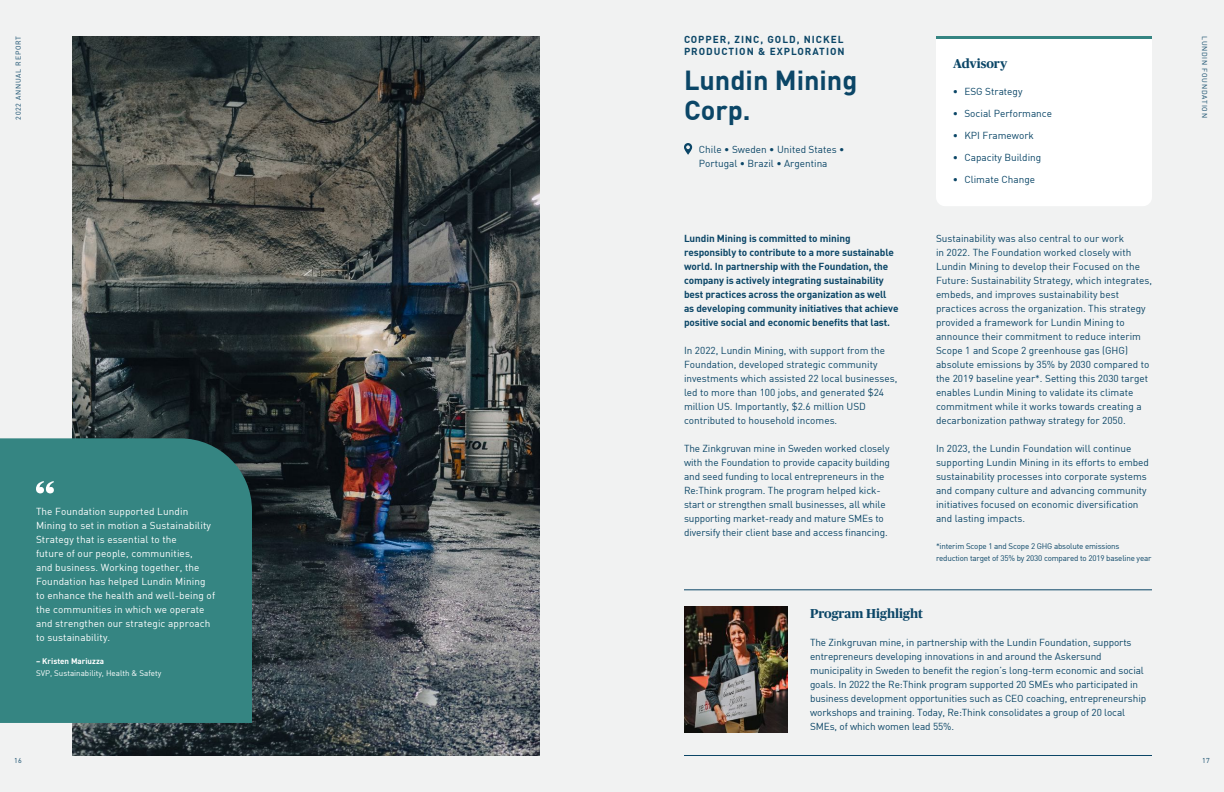
<style>
.page{position:relative;width:1224px;height:792px;background:#f1f2f2}
.page>*{position:absolute;margin:0;border:0;box-sizing:border-box;transform-origin:0 0}
.t1{font:700 27px/30px "DIN Pro";color:#0b4667}
.t2{font:700 13px "Publico Headline Web";color:#0b4667}
.t3{font:10px/14px "DIN";color:#0b4667}
.t4{font:10px/14px "DIN";letter-spacing:.01em;color:#fff}
.t5{font:10px/14px "DIN Bold";letter-spacing:-.01em;color:#0b4667}
.t6{font:700 10px/12px "DIN Pro";letter-spacing:.1em;color:#0b4667}
.t7{font:8px/12px "DIN";letter-spacing:-.02em;color:#0b4667}
.t8{font:8px "DIN";color:#fff}
.t9{font:8px "DIN Bold";color:#fff}
.t10{font:7px "DIN";letter-spacing:.1em;color:#0b4667}
</style>
<div class="page">
<img style="left:72px;top:36px;width:468px;height:720px">
<svg style="left:684px;top:143px;width:8px;height:12px"></svg>
<div style="left:936px;top:39px;width:216px;height:167px;background:#fff"></div>
<hr style="left:936px;top:36px;width:216px;height:3px;background:#358582">
<div style="left:0;top:438px;width:252px;height:285px;background:#358582"></div>
<svg style="left:36px;top:481px;width:18px;height:12px"></svg>
<hr style="left:684px;top:589px;width:468px;height:1px;background:#0b4667">
<hr style="left:684px;top:755px;width:468px;height:1px;background:#0b4667">
<img style="left:684px;top:607px;width:104px;height:126px">
<p class="t10" style="left:14px;top:120px;width:85px;rotate:-90deg">2022 ANNUAL REPORT</p>
<p class="t10" style="left:1209px;top:36px;width:83px;rotate:90deg">LUNDIN FOUNDATION</p>
<p class="t6" style="left:684px;top:33px;width:162px">COPPER, ZINC, GOLD, NICKEL<br>PRODUCTION &amp; EXPLORATION</p>
<h1 class="t1" style="left:684px;top:64px;width:175px">Lundin Mining<br>Corp.</h1>
<h2 class="t2" style="left:953px;top:58px;width:56px">Advisory</h2>
<p class="t3" style="left:964px;top:84px;width:60px">ESG Strategy</p>
<p class="t3" style="left:964px;top:106px;width:89px">Social Performance</p>
<p class="t3" style="left:964px;top:128px;width:71px">KPI Framework</p>
<p class="t3" style="left:964px;top:150px;width:78px">Capacity Building</p>
<p class="t3" style="left:964px;top:172px;width:72px">Climate Change</p>
<p class="t3" style="left:953px;top:84px;width:7px">•</p>
<p class="t3" style="left:953px;top:106px;width:7px">•</p>
<p class="t3" style="left:953px;top:128px;width:7px">•</p>
<p class="t3" style="left:953px;top:150px;width:7px">•</p>
<p class="t3" style="left:953px;top:172px;width:7px">•</p>
<p class="t3" style="left:699px;top:142px;width:147px">Chile • Sweden • United States •<br>Portugal • Brazil • Argentina</p>
<p class="t4" style="left:36px;top:504px;width:181px">The Foundation supported Lundin Mining to set in motion a Sustainability Strategy that is essential to the<br>future of our people, communities,<br>and business. Working together, the Foundation has helped Lundin Mining to enhance the health and well-being of the communities in which we operate and strengthen our strategic approach to sustainability.</p>
<p class="t9" style="left:36px;top:656px;width:70px">– Kristen Mariuzza</p>
<p class="t8" style="left:36px;top:668px;width:127px">SVP, Sustainability, Health &amp; Safety</p>
<p class="t10" style="left:14px;top:756px;width:9px">16</p>
<p class="t5" style="left:684px;top:231px;width:216px">Lundin Mining is committed to mining responsibly to contribute to a more sustainable world. In partnership with the Foundation, the company is actively integrating sustainability best practices across the organization as well as developing community initiatives that achieve positive social and economic benefits that last.</p>
<p class="t3" style="left:684px;top:344px;width:215px">In 2022, Lundin Mining, with support from the Foundation, developed strategic community investments which assisted 22 local businesses, led to more than 100 jobs, and generated $24 million US. Importantly, $2.6 million USD contributed to household incomes.</p>
<p class="t3" style="left:684px;top:442px;width:208px">The Zinkgruvan mine in Sweden worked closely with the Foundation to provide capacity building and seed funding to local entrepreneurs in the Re:Think program. The program helped kick&shy;start or strengthen small businesses, all while supporting market-ready and mature SMEs to diversify their client base and access financing.</p>
<p class="t3" style="left:936px;top:231px;width:217px">Sustainability was also central to our work<br>in 2022. The Foundation worked closely with Lundin Mining to develop their Focused on the Future: Sustainability Strategy, which integrates, embeds, and improves sustainability best practices across the organization. This strategy provided a framework for Lundin Mining to announce their commitment to reduce interim Scope 1 and Scope 2 greenhouse gas (GHG) absolute emissions by 35% by 2030 compared to the 2019 baseline year*. Setting this 2030 target enables Lundin Mining to validate its climate commitment while it works towards creating a decarbonization pathway strategy for 2050.</p>
<p class="t3" style="left:936px;top:441px;width:215px">In 2023, the Lundin Foundation will continue supporting Lundin Mining in its efforts to embed sustainability processes into corporate systems and company culture and advancing community initiatives focused on economic diversification and lasting impacts.</p>
<p class="t7" style="left:936px;top:540px;width:217px">*interim Scope 1 and Scope 2 GHG absolute emissions reduction target of 35% by 2030 compared to 2019 baseline year</p>
<h2 class="t2" style="left:810px;top:608px;width:114px">Program Highlight</h2>
<p class="t3" style="left:810px;top:635px;width:338px">The Zinkgruvan mine, in partnership with the Lundin Foundation, supports entrepreneurs developing innovations in and around the Askersund municipality in Sweden to benefit the region’s long-term economic and social goals. In 2022 the Re:Think program supported 20 SMEs who participated in business development opportunities such as CEO coaching, entrepreneurship workshops and training. Today, Re:Think consolidates a group of 20 local SMEs, of which women lead 55%.</p>
<p class="t10" style="left:1202px;top:756px;width:9px">17</p>
</div>
